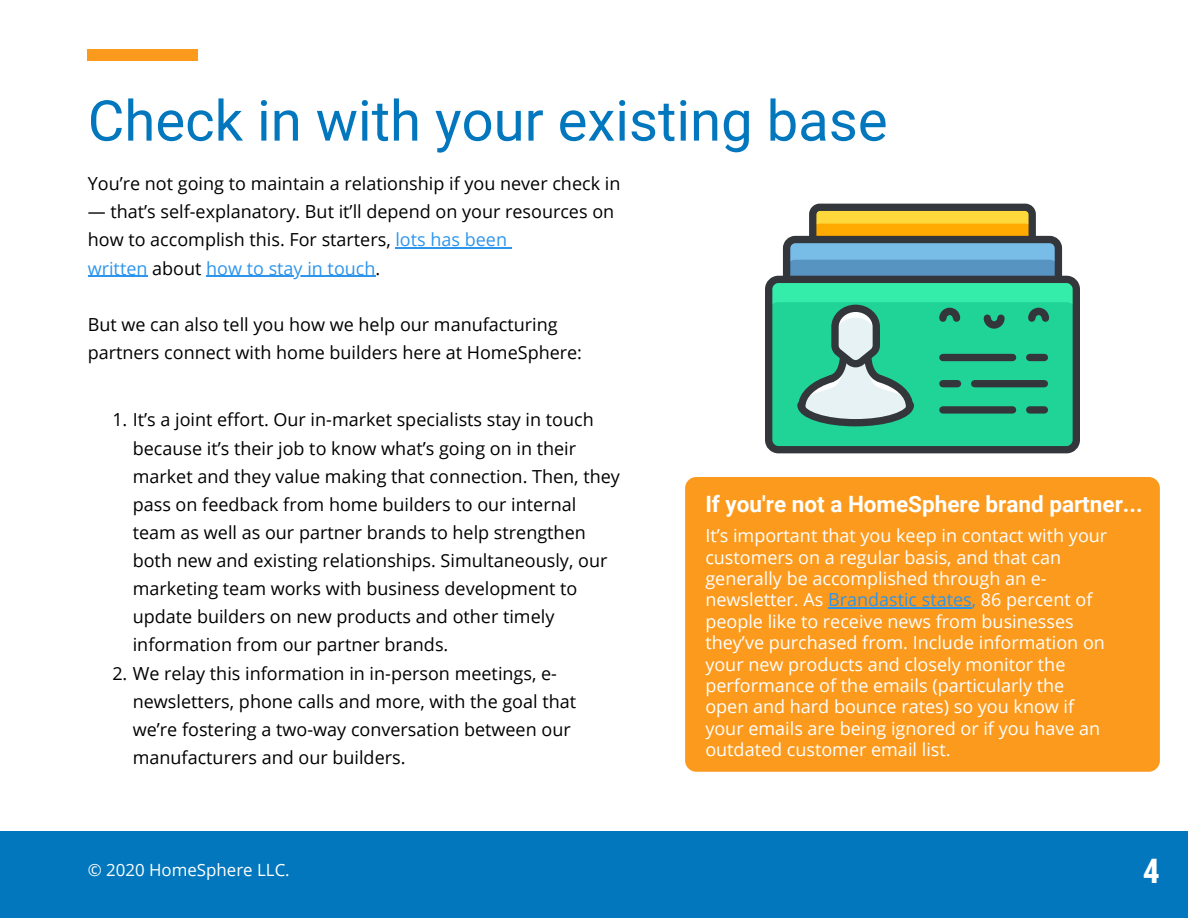
<style>
.page{position:relative;width:1188px;height:918px;background:#fff}
.page>*{position:absolute;margin:0;border:0;box-sizing:border-box;transform-origin:0 0}
.t1{font:56.25px "Roboto";color:#0277bd}
.t2{font:700 33.75px "Roboto Condensed";color:#fff}
.t3{font:700 22.5px "Roboto";color:#fff}
.t4{font:18px/28.2px "Open Sans";color:#000}
.t5{font:18px/21.3px "Open Sans";color:#fff}
.t6{font:16.8px "Open Sans";color:#fff}
.s1{color:#2d95ec}
</style>
<div class="page">
<div style="left:0;top:831px;width:1188px;height:87px;background:#0277bd"></div>
<hr style="left:395px;top:247px;width:112px;height:2px;background:#2d95ec">
<hr style="left:88px;top:276px;width:59px;height:1px;background:#2d95ec">
<hr style="left:206px;top:276px;width:170px;height:1px;background:#2d95ec">
<div style="left:88px;top:49px;width:110px;height:12px;background:#fc9a1d"></div>
<div style="left:685px;top:477px;width:475px;height:295px;background:#fc9a1d"></div>
<hr style="left:828px;top:607px;width:144px;height:2px;background:#2d95ec">
<div style="left:813px;top:207px;width:219px;height:122px;background:#ffd93b;border-radius:7px"></div>
<div style="left:813px;top:224px;width:219px;height:105px;background:#fa0;border-radius:7px"></div>
<div style="left:809px;top:204px;width:227px;height:128px;border:7px solid #33363a;border-radius:7px"></div>
<div style="left:787px;top:240px;width:271px;height:150px;background:#77bde8;border-radius:9px"></div>
<div style="left:787px;top:260px;width:271px;height:130px;background:#5794c1;border-radius:9px"></div>
<div style="left:783px;top:236px;width:279px;height:158px;border:7px solid #33363a;border-radius:9px"></div>
<div style="left:769px;top:279px;width:307px;height:171px;background:#35edab;border-radius:10px"></div>
<div style="left:769px;top:302px;width:307px;height:148px;background:#20d397;border-radius:10px"></div>
<div style="left:765px;top:276px;width:315px;height:177px;border:7px solid #33363a;border-radius:10px"></div>
<svg style="left:797px;top:304px;width:117px;height:123px"></svg>
<div style="left:1030px;top:354px;width:14px;height:7px;background:#33363a"></div>
<div style="left:943px;top:354px;width:70px;height:7px;background:#33363a"></div>
<div style="left:943px;top:380px;width:15px;height:7px;background:#33363a"></div>
<div style="left:975px;top:380px;width:69px;height:7px;background:#33363a"></div>
<div style="left:1030px;top:406px;width:14px;height:8px;background:#33363a"></div>
<div style="left:943px;top:406px;width:70px;height:8px;background:#33363a"></div>
<svg style="left:939px;top:307px;width:22px;height:15px"></svg>
<svg style="left:983px;top:314px;width:22px;height:15px"></svg>
<svg style="left:1028px;top:307px;width:22px;height:15px"></svg>
<h1 class="t1" style="left:88px;top:81px;width:801px">Check in with your existing base</h1>
<p class="t4" style="left:88px;top:169px;width:534px">You’re not going to maintain a relationship if you never check in</p>
<p class="t4" style="left:88px;top:197px;width:528px">— that’s self-explanatory. But it’ll depend on your resources on how to accomplish this. For starters, <span class="s1">lots has been<br>written</span> about <span class="s1">how to stay in touch</span>.</p>
<p class="t4" style="left:88px;top:310px;width:496px">But we can also tell you how we help our manufacturing partners connect with home builders here at HomeSphere:</p>
<p class="t4" style="left:133px;top:405px;width:489px;text-indent:-20px">1. It’s a joint effort. Our in-market specialists stay in touch because it’s their job to know what’s going on in their market and they value making that connection. Then, they pass on feedback from home builders to our internal team as well as our partner brands to help strengthen both new and existing relationships. Simultaneously, our marketing team works with business development to update builders on new products and other timely information from our partner brands.</p>
<p class="t4" style="left:133px;top:658px;width:445px;text-indent:-20px">2. We relay this information in in-person meetings, e&shy;newsletters, phone calls and more, with the goal that we’re fostering a two-way conversation between our manufacturers and our builders.</p>
<p class="t3" style="left:705px;top:488px;width:439px">If you're not a HomeSphere brand partner...</p>
<p class="t5" style="left:705px;top:525px;width:403px">It’s important that you keep in contact with your customers on a regular basis, and that can generally be accomplished through an e&shy;newsletter. As <span class="s1">Brandastic states,</span> 86 percent of people like to receive news from businesses they’ve purchased from. Include information on your new products and closely monitor the performance of the emails (particularly the open and hard bounce rates) so you know if your emails are being ignored or if you have an outdated customer email list.</p>
<p class="t6" style="left:88px;top:859px;width:204px">© 2020 HomeSphere LLC.</p>
<h2 class="t2" style="left:1143px;top:847px;width:19px">4</h2>
</div>
